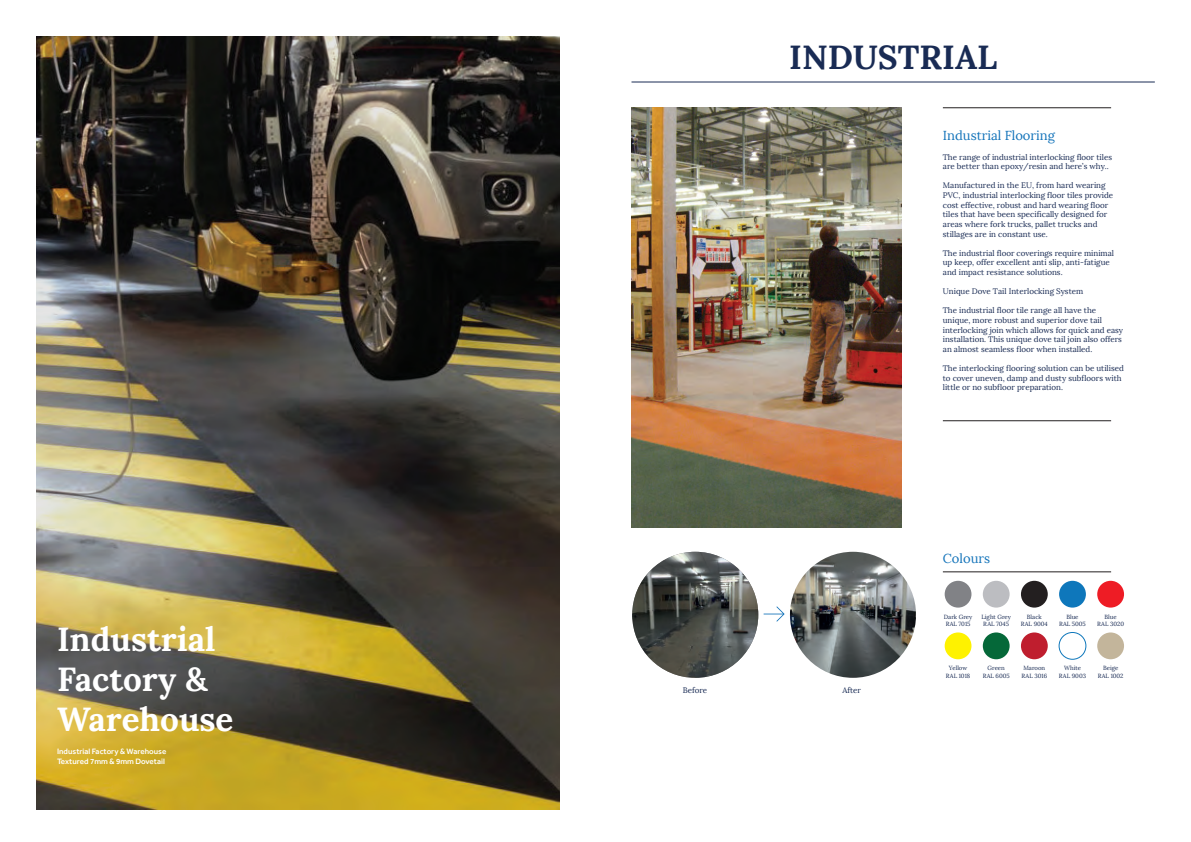
<style>
.page{position:relative;width:1191px;height:842px;background:#fff}
.page>*{position:absolute;margin:0;border:0;box-sizing:border-box;transform-origin:0 0}
.t1{font:700 33.2px/39.9px "Lora";color:#fff}
.t2{font:700 33.2px "Lora";color:#192b54}
.t3{font:13px "Lora";color:#1474ba}
.t4{font:8px/9.6px "Lora";color:#192b54}
.t5{font:500 8px "Effra";color:#fff}
.t6{font:6px "Lora";color:#192b54}
</style>
<div class="page">
<hr style="left:631px;top:82px;width:523px;height:1px;background:#192b54">
<img style="left:36px;top:36px;width:523px;height:774px">
<hr style="left:943px;top:108px;width:168px;height:1px;background:#231f20">
<hr style="left:943px;top:420px;width:168px;height:1px;background:#231f20">
<img style="left:631px;top:108px;width:270px;height:420px">
<img style="left:632px;top:552px;width:126px;height:126px;border-radius:63px">
<img style="left:790px;top:552px;width:126px;height:126px;border-radius:63px">
<svg style="left:763px;top:606px;width:21px;height:16px"></svg>
<hr style="left:943px;top:572px;width:168px;height:1px;background:#231f20">
<div style="left:944px;top:581px;width:27px;height:27px;background:#818286;border-radius:50%"></div>
<div style="left:944px;top:632px;width:27px;height:27px;background:#fef200;border-radius:50%"></div>
<div style="left:982px;top:581px;width:27px;height:27px;background:#bcbdc1;border-radius:50%"></div>
<div style="left:982px;top:632px;width:27px;height:27px;background:#056839;border-radius:50%"></div>
<div style="left:1021px;top:581px;width:26px;height:27px;background:#231f20;border-radius:50%"></div>
<div style="left:1021px;top:632px;width:26px;height:27px;background:#bf1e2e;border-radius:50%"></div>
<div style="left:1059px;top:581px;width:27px;height:27px;background:#0e77bb;border-radius:50%"></div>
<div style="left:1058px;top:632px;width:28px;height:28px;border:1px solid #0e77bb;border-radius:50%"></div>
<div style="left:1097px;top:581px;width:27px;height:27px;background:#ee1c25;border-radius:50%"></div>
<div style="left:1097px;top:632px;width:27px;height:27px;background:#c3b59b;border-radius:50%"></div>
<p class="t1" style="left:57px;top:619px;width:178px">Industrial<br>Factory &amp;<br>Warehouse</p>
<p class="t5" style="left:57px;top:747px;width:111px">Industrial Factory &amp; Warehouse</p>
<p class="t5" style="left:57px;top:756px;width:109px">Textured 7mm &amp; 9mm Dovetail</p>
<p class="t2" style="left:789px;top:36px;width:210px">INDUSTRIAL</p>
<p class="t3" style="left:943px;top:128px;width:114px">Industrial Flooring</p>
<p class="t4" style="left:943px;top:152px;width:171px">The range of industrial interlocking floor tiles are better than epoxy/resin and here’s why..</p>
<p class="t4" style="left:943px;top:181px;width:172px">Manufactured in the EU, from hard wearing PVC, industrial interlocking floor tiles provide cost effective, robust and hard wearing floor tiles that have been specifically designed for areas where fork trucks, pallet trucks and stillages are in constant use.</p>
<p class="t4" style="left:943px;top:248px;width:173px">The industrial floor coverings require minimal up keep, offer excellent anti slip, anti-fatigue and impact resistance solutions.</p>
<p class="t4" style="left:943px;top:286px;width:142px">Unique Dove Tail Interlocking System</p>
<p class="t4" style="left:943px;top:306px;width:182px">The industrial floor tile range all have the unique, more robust and superior dove tail interlocking join which allows for quick and easy installation. This unique dove tail join also offers an almost seamless floor when installed.</p>
<p class="t4" style="left:943px;top:363px;width:182px">The interlocking flooring solution can be utilised to cover uneven, damp and dusty subfloors with little or no subfloor preparation.</p>
<p class="t4" style="left:682px;top:685px;width:26px">Before</p>
<p class="t4" style="left:842px;top:685px;width:20px">After</p>
<p class="t3" style="left:943px;top:550px;width:49px">Colours</p>
<p class="t6" style="left:944px;top:613px;width:30px">Dark Grey</p>
<p class="t6" style="left:945px;top:620px;width:26px">RAL 7015</p>
<p class="t6" style="left:949px;top:665px;width:20px">Yellow</p>
<p class="t6" style="left:946px;top:672px;width:26px">RAL 1018</p>
<p class="t6" style="left:981px;top:613px;width:31px">Light Grey</p>
<p class="t6" style="left:983px;top:620px;width:27px">RAL 7045</p>
<p class="t6" style="left:987px;top:665px;width:19px">Green</p>
<p class="t6" style="left:982px;top:672px;width:29px">RAL 6005</p>
<p class="t6" style="left:1027px;top:613px;width:16px">Black</p>
<p class="t6" style="left:1020px;top:620px;width:29px">RAL 9004</p>
<p class="t6" style="left:1023px;top:665px;width:23px">Maroon</p>
<p class="t6" style="left:1021px;top:672px;width:27px">RAL 3016</p>
<p class="t6" style="left:1066px;top:613px;width:14px">Blue</p>
<p class="t6" style="left:1059px;top:620px;width:28px">RAL 5005</p>
<p class="t6" style="left:1064px;top:665px;width:18px">White</p>
<p class="t6" style="left:1059px;top:672px;width:29px">RAL 9003</p>
<p class="t6" style="left:1104px;top:613px;width:14px">Blue</p>
<p class="t6" style="left:1097px;top:620px;width:28px">RAL 3020</p>
<p class="t6" style="left:1103px;top:665px;width:17px">Beige</p>
<p class="t6" style="left:1097px;top:672px;width:27px">RAL 1002</p>
</div>
